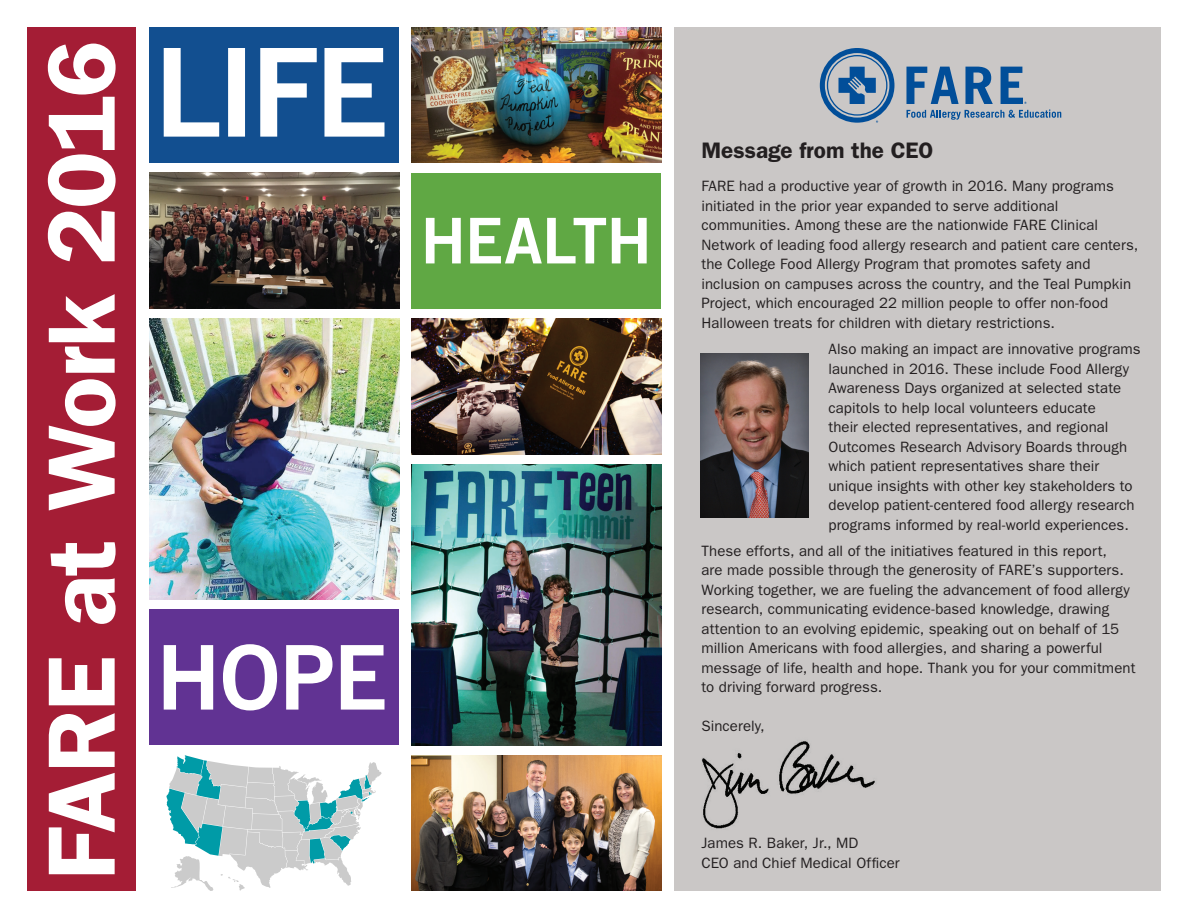
<style>
.page{position:relative;width:1188px;height:918px;background:#fff}
.page>*{position:absolute;margin:0;border:0;box-sizing:border-box;transform-origin:0 0}
.t1{font:600 96px "ITC Franklin Gothic Std";letter-spacing:-.02em;color:#fff}
.t2{font:600 22.5px "ITC Franklin Gothic Std";color:#231f20}
.t3{font:15px/19.5px "ITC Franklin Gothic Std";letter-spacing:.005em;color:#231f20}
</style>
<div class="page">
<div style="left:27px;top:27px;width:109px;height:863px;background:#a41d35"></div>
<div style="left:675px;top:27px;width:486px;height:864px;background:#cac7c6"></div>
<img style="left:702px;top:741px;width:173px;height:88px">
<img style="left:700px;top:353px;width:108px;height:165px">
<svg style="left:906px;top:67px;width:53px;height:37px"></svg>
<svg style="left:965px;top:67px;width:28px;height:37px"></svg>
<svg style="left:907px;top:110px;width:154px;height:10px"></svg>
<svg style="left:820px;top:48px;width:74px;height:75px"></svg>
<svg style="left:1001px;top:67px;width:26px;height:37px"></svg>
<img style="left:411px;top:464px;width:250px;height:281px">
<svg style="left:167px;top:755px;width:215px;height:136px"></svg>
<img style="left:411px;top:319px;width:250px;height:135px">
<img style="left:411px;top:27px;width:250px;height:136px">
<div style="left:149px;top:27px;width:250px;height:136px;background:#124f90"></div>
<div style="left:411px;top:173px;width:250px;height:136px;background:#60a844"></div>
<img style="left:411px;top:755px;width:250px;height:136px">
<img style="left:149px;top:173px;width:250px;height:136px">
<img style="left:149px;top:319px;width:250px;height:280px">
<div style="left:149px;top:609px;width:250px;height:136px;background:#613393"></div>
<svg style="left:164px;top:48px;width:221px;height:89px"></svg>
<svg style="left:164px;top:644px;width:221px;height:66px"></svg>
<svg style="left:426px;top:218px;width:221px;height:45px"></svg>
<h1 class="t1" style="left:25px;top:880px;width:841px;rotate:-90deg">FARE at Work 2016</h1>
<h2 class="t2" style="left:702px;top:137px;width:233px">Message from the CEO</h2>
<p class="t3" style="left:702px;top:177px;width:438px">FARE had a productive year of growth in 2016. Many programs initiated in the prior year expanded to serve additional communities. Among these are the nationwide FARE Clinical Network of leading food allergy research and patient care centers, the College Food Allergy Program that promotes safety and inclusion on campuses across the country, and the Teal Pumpkin Project, which encouraged 22 million people to offer non-food Halloween treats for children with dietary restrictions.</p>
<p class="t3" style="left:828px;top:339px;width:314px">Also making an impact are innovative programs launched in 2016. These include Food Allergy Awareness Days organized at selected state capitols to help local volunteers educate<br>their elected representatives, and regional Outcomes Research Advisory Boards through which patient representatives share their unique insights with other key stakeholders to develop patient-centered food allergy research programs informed by real-world experiences.</p>
<p class="t3" style="left:702px;top:541px;width:435px">These efforts, and all of the initiatives featured in this report,<br>are made possible through the generosity of FARE’s supporters.<br>Working together, we are fueling the advancement of food allergy research, communicating evidence-based knowledge, drawing attention to an evolving epidemic, speaking out on behalf of 15 million Americans with food allergies, and sharing a powerful message of life, health and hope. Thank you for your commitment to driving forward progress.</p>
<p class="t3" style="left:702px;top:717px;width:65px">Sincerely,</p>
<p class="t3" style="left:702px;top:834px;width:158px">James R. Baker, Jr., MD</p>
<p class="t3" style="left:702px;top:853px;width:200px">CEO and Chief Medical Officer</p>
</div>
